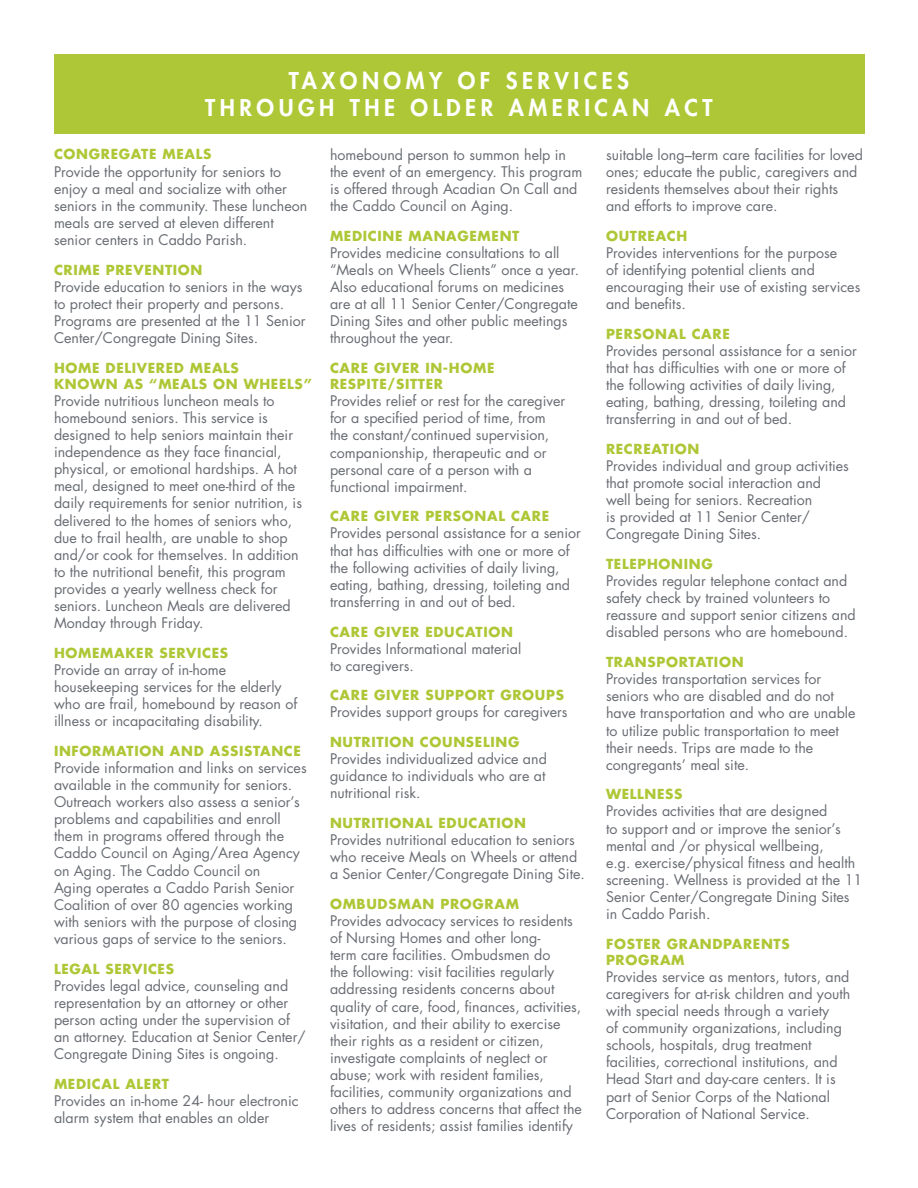
<style>
.page{position:relative;width:918px;height:1188px;background:#fff}
.page>*{position:absolute;margin:0;border:0;box-sizing:border-box;transform-origin:0 0}
.t1{font:800 22.5px/27px "Futura";letter-spacing:.2em;color:#fff;text-align:center}
.t2{font:14.25px/17.1px "Futura";color:#686c72}
.t3{font:700 13.5px/16px "Futura";letter-spacing:.05em;color:#aec736}
</style>
<div class="page">
<div style="left:54px;top:54px;width:810px;height:80px;background:#aec736"></div>
<h1 class="t1" style="left:205px;top:68px;width:505px">TAXONOMY OF SERVICES<br>T HROUGH T HE OLDER AMERICAN ACT</h1>
<p class="t3" style="left:54px;top:146px;width:159px">CONGREGATE MEALS</p>
<p class="t2" style="left:54px;top:163px;width:255px">Provide the opportunity for seniors to enjoy a meal and socialize with other seniors in the community. These luncheon meals are served at eleven different senior centers in Caddo Parish.</p>
<p class="t3" style="left:54px;top:261px;width:150px">CRIME PREVENTION</p>
<p class="t2" style="left:54px;top:278px;width:253px">Provide education to seniors in the ways to protect their property and persons.<br>Programs are presented at the 11 Senior Center/Congregate Dining Sites.</p>
<p class="t3" style="left:54px;top:359px;width:259px">HOME DELIVERED MEALS<br>KNOWN AS “MEALS ON WH EELS”</p>
<p class="t2" style="left:54px;top:392px;width:250px">Provide nutritious luncheon meals to homebound seniors. This service is designed to help seniors maintain their independence as they face financial, physical, or emotional hardships. A hot meal, designed to meet one-third of the daily requirements for senior nutrition, is delivered to the homes of seniors who, due to frail health, are unable to shop and/or cook for themselves. In addition to the nutritional benefit, this program provides a yearly wellness check for seniors. Luncheon Meals are delivered Monday through Friday.</p>
<p class="t3" style="left:54px;top:645px;width:176px">HOMEMAKER SERVIC ES</p>
<p class="t2" style="left:54px;top:661px;width:245px">Provide an array of in-home housekeeping services for the elderly who are frail, homebound by reason of illness or incapacitating disability.</p>
<p class="t3" style="left:54px;top:743px;width:248px">INFORMATION AND ASSISTANC E</p>
<p class="t2" style="left:54px;top:759px;width:254px">Provide information and links on services available in the community for seniors.<br>Outreach workers also assess a senior’s problems and capabilities and enroll them in programs offered through the Caddo Council on Aging/Area Agency on Aging. The Caddo Council on<br>Aging operates a Caddo Parish Senior Coalition of over 80 agencies working with seniors with the purpose of closing various gaps of service to the seniors.</p>
<p class="t3" style="left:54px;top:960px;width:122px">LEGAL SERVIC ES</p>
<p class="t2" style="left:54px;top:977px;width:253px">Provides legal advice, counseling and representation by an attorney or other person acting under the supervision of an attorney. Education at Senior Center/ Congregate Dining Sites is ongoing.</p>
<p class="t3" style="left:54px;top:1075px;width:117px">MEDICAL ALERT</p>
<p class="t2" style="left:54px;top:1092px;width:246px">Provides an in-home 24- hour electronic alarm system that enables an older</p>
<p class="t2" style="left:606px;top:146px;width:259px">suitable long–term care facilities for loved ones; educate the public, caregivers and residents themselves about their rights and efforts to improve care.</p>
<p class="t3" style="left:606px;top:228px;width:72px">OUTREACH</p>
<p class="t2" style="left:606px;top:244px;width:256px">Provides interventions for the purpose<br>of identifying potential clients and encouraging their use of existing services and benefits.</p>
<p class="t3" style="left:606px;top:326px;width:125px">PERSONAL CARE</p>
<p class="t2" style="left:606px;top:342px;width:252px">Provides personal assistance for a senior that has difficulties with one or more of the following activities of daily living, eating, bathing, dressing, toileting and transferring in and out of bed.</p>
<p class="t3" style="left:606px;top:441px;width:95px">REC REATION</p>
<p class="t2" style="left:606px;top:457px;width:244px">Provides individual and group activities that promote social interaction and well being for seniors. Recreation<br>is provided at 11 Senior Center/ Congregate Dining Sites.</p>
<p class="t3" style="left:606px;top:556px;width:108px">TELEPHONING</p>
<p class="t2" style="left:606px;top:572px;width:251px">Provides regular telephone contact and safety check by trained volunteers to reassure and support senior citizens and disabled persons who are homebound.</p>
<p class="t3" style="left:606px;top:654px;width:139px">TRANSPORTATION</p>
<p class="t2" style="left:606px;top:670px;width:251px">Provides transportation services for seniors who are disabled and do not have transportation and who are unable to utilize public transportation to meet their needs. Trips are made to the congregants’ meal site.</p>
<p class="t3" style="left:606px;top:786px;width:78px">WELLNESS</p>
<p class="t2" style="left:606px;top:802px;width:258px">Provides activities that are designed<br>to support and or improve the senior’s mental and /or physical wellbeing,<br>e.g. exercise/physical fitness and health screening. Wellness is provided at the 11<br>Senior Center/Congregate Dining Sites in Caddo Parish.</p>
<p class="t3" style="left:606px;top:935px;width:185px">FOSTER GRANDPARENTS<br>PROGRAM</p>
<p class="t2" style="left:606px;top:968px;width:246px">Provides service as mentors, tutors, and caregivers for at-risk children and youth with special needs through a variety<br>of community organizations, including schools, hospitals, drug treatment facilities, correctional institutions, and Head Start and day-care centers. It is part of Senior Corps of the National Corporation of National Service.</p>
<p class="t2" style="left:330px;top:146px;width:254px">homebound person to summon help in the event of an emergency. This program is offered through Acadian On Call and the Caddo Council on Aging.</p>
<p class="t3" style="left:330px;top:228px;width:191px">MEDIC INE MANAGEMENT</p>
<p class="t2" style="left:330px;top:244px;width:251px">Provides medicine consultations to all “Meals on Wheels Clients” once a year.<br>Also educational forums on medicines are at all 11 Senior Center/Congregate Dining Sites and other public meetings throughout the year.</p>
<p class="t3" style="left:330px;top:360px;width:166px">CARE GIVER IN-HOME<br>RESPITE/SITTER</p>
<p class="t2" style="left:330px;top:392px;width:237px">Provides relief or rest for the caregiver for a specified period of time, from the constant/continued supervision, companionship, therapeutic and or personal care of a person with a functional impairment.</p>
<p class="t3" style="left:330px;top:508px;width:221px">CARE GIVER PERSONAL CARE</p>
<p class="t2" style="left:330px;top:525px;width:252px">Provides personal assistance for a senior that has difficulties with one or more of the following activities of daily living, eating, bathing, dressing, toileting and transferring in and out of bed.</p>
<p class="t3" style="left:330px;top:623px;width:184px">CARE GIVER EDUCATION</p>
<p class="t2" style="left:330px;top:640px;width:193px">Provides Informational material to caregivers.</p>
<p class="t3" style="left:330px;top:687px;width:236px">CARE GIVER SUPPORT GROUPS</p>
<p class="t2" style="left:330px;top:703px;width:239px">Provides support groups for caregivers</p>
<p class="t3" style="left:330px;top:734px;width:191px">NUTRITION COUNSELING</p>
<p class="t2" style="left:330px;top:750px;width:218px;text-align:justify">Provides individualized advice and guidance to individuals who are at nutritional risk.</p>
<p class="t3" style="left:330px;top:815px;width:198px">NUTRITIONAL EDUCATION</p>
<p class="t2" style="left:330px;top:831px;width:256px">Provides nutritional education to seniors who receive Meals on Wheels or attend a Senior Center/Congregate Dining Site.</p>
<p class="t3" style="left:330px;top:896px;width:190px">OMBUDSMAN PROGRAM</p>
<p class="t2" style="left:330px;top:912px;width:253px">Provides advocacy services to residents of Nursing Homes and other long-<br>term care facilities. Ombudsmen do<br>the following: visit facilities regularly addressing residents concerns about quality of care, food, finances, activities, visitation, and their ability to exercise their rights as a resident or citizen, investigate complaints of neglect or abuse; work with resident families, facilities, community organizations and others to address concerns that affect the lives of residents; assist families identify</p>
</div>
